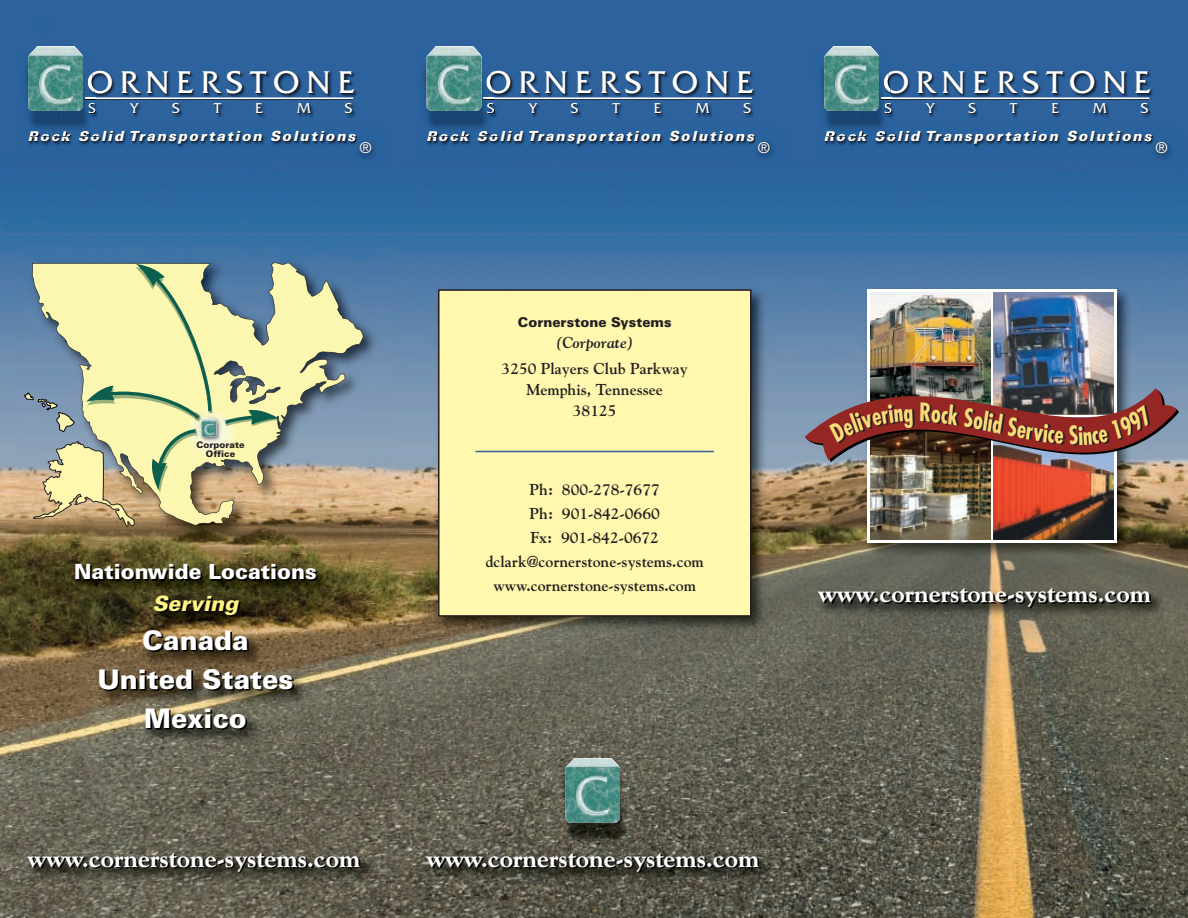
<style>
.page{position:relative;width:1188px;height:918px;background:#fff}
.page>*{position:absolute;margin:0;border:0;box-sizing:border-box;transform-origin:0 0}
.t1{font:33px "Friz Quadrata";letter-spacing:.225em;color:#fff}
.t2{font:900 27px/39px "Univers";color:#fff;text-align:center}
.t3{font:700 condensed 24.6px "Futura";color:#feda77;scale:.91 1}
.t4{font:800 24px "Goudy";color:#fff}
.t5{font:900 21px "Univers";color:#fff}
.t6{font:italic 900 21px "Univers";letter-spacing:.005em;color:#fff685}
.t7{font:700 15.75px/24px "Goudy";color:#231f20;text-align:center}
.t8{font:italic 700 15.75px "Goudy";color:#231f20}
.t9{font:15px "Friz Quadrata";color:#fff}
.t10{font:15px "Helvetica";color:#231f20}
.t11{font:italic 900 13.95px "Univers";letter-spacing:.135em;color:#fff}
.t12{font:900 13.5px "Univers";color:#231f20}
.t13{font:900 9px/9px "Univers";color:#231f20;text-align:center}
</style>
<div class="page">
<img style="left:0;top:0;width:1188px;height:918px">
<img style="left:861px;top:282px;width:276px;height:281px">
<svg style="left:867px;top:289px;width:250px;height:254px"></svg>
<img style="left:432px;top:282px;width:339px;height:354px">
<div style="left:439px;top:290px;width:312px;height:326px;background:#fff8ae"></div>
<div style="left:438px;top:289px;width:314px;height:328px;border:2px solid #231f20"></div>
<img style="left:782px;top:575px;width:406px;height:71px">
<img style="left:820px;top:593px;width:72px;height:11px">
<img style="left:0;top:840px;width:810px;height:70px">
<img style="left:410px;top:840px;width:399px;height:1px">
<img style="left:428px;top:857px;width:73px;height:11px">
<img style="left:0;top:909px;width:392px;height:1px">
<svg style="left:392px;top:909px;width:19px;height:1px"></svg>
<svg style="left:390px;top:840px;width:20px;height:1px"></svg>
<img style="left:29px;top:857px;width:73px;height:11px">
<img style="left:894px;top:63px;width:292px;height:70px">
<hr style="left:881px;top:98px;width:268px;height:2px;background:#231f20">
<hr style="left:881px;top:98px;width:268px;height:1px;background:#fff">
<img style="left:818px;top:125px;width:40px;height:36px">
<img style="left:858px;top:136px;width:289px;height:25px">
<img style="left:819px;top:125px;width:357px;height:11px">
<img style="left:1147px;top:135px;width:39px;height:35px">
<svg style="left:1176px;top:133px;width:10px;height:2px"></svg>
<img style="left:1147px;top:133px;width:29px;height:2px">
<img style="left:811px;top:52px;width:47px;height:73px">
<img style="left:858px;top:63px;width:36px;height:62px">
<img style="left:825px;top:131px;width:70px;height:5px">
<svg style="left:824px;top:46px;width:69px;height:68px"></svg>
<img style="left:824px;top:46px;width:55px;height:65px">
<img style="left:552px;top:764px;width:83px;height:76px">
<img style="left:560px;top:841px;width:76px;height:7px">
<img style="left:565px;top:758px;width:55px;height:64px">
<img style="left:496px;top:63px;width:293px;height:70px">
<hr style="left:483px;top:98px;width:269px;height:2px;background:#231f20">
<hr style="left:484px;top:98px;width:268px;height:1px;background:#fff">
<img style="left:420px;top:125px;width:40px;height:36px">
<img style="left:460px;top:135px;width:290px;height:26px">
<div style="left:498px;top:125px;width:281px;height:10px;background:#29629c"></div>
<img style="left:750px;top:135px;width:39px;height:35px">
<svg style="left:779px;top:133px;width:10px;height:2px"></svg>
<img style="left:750px;top:133px;width:29px;height:2px">
<img style="left:414px;top:52px;width:46px;height:73px">
<img style="left:460px;top:63px;width:36px;height:62px">
<img style="left:421px;top:125px;width:77px;height:11px">
<img style="left:427px;top:131px;width:71px;height:5px">
<svg style="left:427px;top:46px;width:68px;height:68px"></svg>
<img style="left:427px;top:46px;width:55px;height:65px">
<img style="left:98px;top:63px;width:292px;height:70px">
<hr style="left:85px;top:98px;width:268px;height:2px;background:#231f20">
<hr style="left:85px;top:98px;width:268px;height:1px;background:#fff">
<img style="left:22px;top:125px;width:40px;height:36px">
<img style="left:62px;top:136px;width:289px;height:25px">
<img style="left:23px;top:125px;width:357px;height:11px">
<img style="left:351px;top:135px;width:39px;height:35px">
<svg style="left:380px;top:133px;width:10px;height:2px"></svg>
<img style="left:351px;top:133px;width:29px;height:2px">
<img style="left:15px;top:52px;width:47px;height:73px">
<img style="left:62px;top:63px;width:36px;height:62px">
<img style="left:29px;top:131px;width:70px;height:5px">
<svg style="left:28px;top:46px;width:69px;height:68px"></svg>
<img style="left:28px;top:46px;width:55px;height:65px">
<img style="left:20px;top:245px;width:375px;height:321px">
<svg style="left:32px;top:263px;width:331px;height:263px;background:#aaad9b"></svg>
<img style="left:20px;top:566px;width:369px;height:205px">
<svg style="left:387px;top:556px;width:2px;height:10px"></svg>
<img style="left:17px;top:555px;width:3px;height:213px">
<img style="left:20px;top:555px;width:367px;height:11px">
<img style="left:18px;top:556px;width:2px;height:212px">
<img style="left:77px;top:566px;width:200px;height:15px">
<img style="left:156px;top:597px;width:85px;height:20px">
<img style="left:145px;top:632px;width:104px;height:20px">
<img style="left:101px;top:670px;width:193px;height:21px">
<img style="left:147px;top:710px;width:100px;height:20px">
<img style="left:870px;top:293px;width:121px;height:65px">
<img style="left:993px;top:293px;width:120px;height:65px">
<img style="left:994px;top:495px;width:120px;height:45px">
<img style="left:870px;top:495px;width:121px;height:45px">
<img style="left:804px;top:358px;width:373px;height:137px">
<hr style="left:476px;top:451px;width:238px;height:1px;background:#346198">
<svg style="left:24px;top:264px;width:256px;height:263px;background:#c3c59e"></svg>
<svg style="left:829px;top:404px;width:84px;height:38px;background:#842d2a"></svg>
<div style="left:920px;top:403px;width:63px;height:27px;background:#942723"></div>
<svg style="left:1017px;top:423px;width:47px;height:21px"></svg>
<svg style="left:1070px;top:405px;width:84px;height:40px;background:#873432"></svg>
<h1 class="t1" style="left:87px;top:62px;width:269px">ORNERSTONE</h1>
<p class="t9" style="left:130px;top:99px;width:10px">Y</p>
<p class="t9" style="left:172px;top:99px;width:9px">S</p>
<p class="t9" style="left:214px;top:99px;width:8px">T</p>
<p class="t9" style="left:255px;top:99px;width:9px">E</p>
<p class="t9" style="left:297px;top:99px;width:15px">M</p>
<p class="t9" style="left:345px;top:99px;width:9px">S</p>
<p class="t11" style="left:28px;top:131px;width:329px">Rock Solid Transportation Solutions</p>
<p class="t10" style="left:360px;top:142px;width:13px">®</p>
<h1 class="t1" style="left:486px;top:62px;width:269px">ORNERSTONE</h1>
<p class="t9" style="left:529px;top:99px;width:10px">Y</p>
<p class="t9" style="left:571px;top:99px;width:9px">S</p>
<p class="t9" style="left:613px;top:99px;width:8px">T</p>
<p class="t9" style="left:654px;top:99px;width:9px">E</p>
<p class="t9" style="left:696px;top:99px;width:15px">M</p>
<p class="t9" style="left:743px;top:99px;width:9px">S</p>
<p class="t11" style="left:426px;top:131px;width:329px">Rock Solid Transportation Solutions</p>
<p class="t10" style="left:759px;top:142px;width:13px">®</p>
<h1 class="t1" style="left:883px;top:62px;width:269px">ORNERSTONE</h1>
<p class="t9" style="left:926px;top:99px;width:10px">Y</p>
<p class="t9" style="left:968px;top:99px;width:9px">S</p>
<p class="t9" style="left:1010px;top:99px;width:8px">T</p>
<p class="t9" style="left:1051px;top:99px;width:9px">E</p>
<p class="t9" style="left:1093px;top:99px;width:15px">M</p>
<p class="t9" style="left:1141px;top:99px;width:9px">S</p>
<p class="t11" style="left:824px;top:131px;width:329px">Rock Solid Transportation Solutions</p>
<p class="t10" style="left:1156px;top:142px;width:13px">®</p>
<p class="t13" style="left:197px;top:441px;width:49px">Corporate<br>Office</p>
<h3 class="t5" style="left:74px;top:564px;width:244px">Nationwide Locations</h3>
<h3 class="t6" style="left:153px;top:596px;width:87px">Serving</h3>
<h2 class="t2" style="left:97px;top:623px;width:198px">Canada<br>United States<br>Mexico</h2>
<p class="t12" style="left:518px;top:318px;width:155px">Cornerstone Systems</p>
<p class="t8" style="left:556px;top:334px;width:78px">(Corporate)</p>
<p class="t7" style="left:502px;top:358px;width:188px;line-height:21px">3250 Players Club Parkway<br>Memphis, Tennessee<br>38125</p>
<p class="t7" style="left:486px;top:478px;width:220px">Ph: 800-278-7677<br>Ph: 901-842-0660<br>Fx: 901-842-0672 dclark@cornerstone-systems.com www.cornerstone-systems.com</p>
<h3 class="t4" style="left:28px;top:849px;width:334px">www.cornerstone-systems.com</h3>
<h3 class="t4" style="left:427px;top:849px;width:334px">www.cornerstone-systems.com</h3>
<h3 class="t3" style="left:986px;top:411px;width:40px;rotate:12deg">lid S</h3>
<h3 class="t4" style="left:819px;top:584px;width:334px">www.cornerstone-systems.com</h3>
</div>
